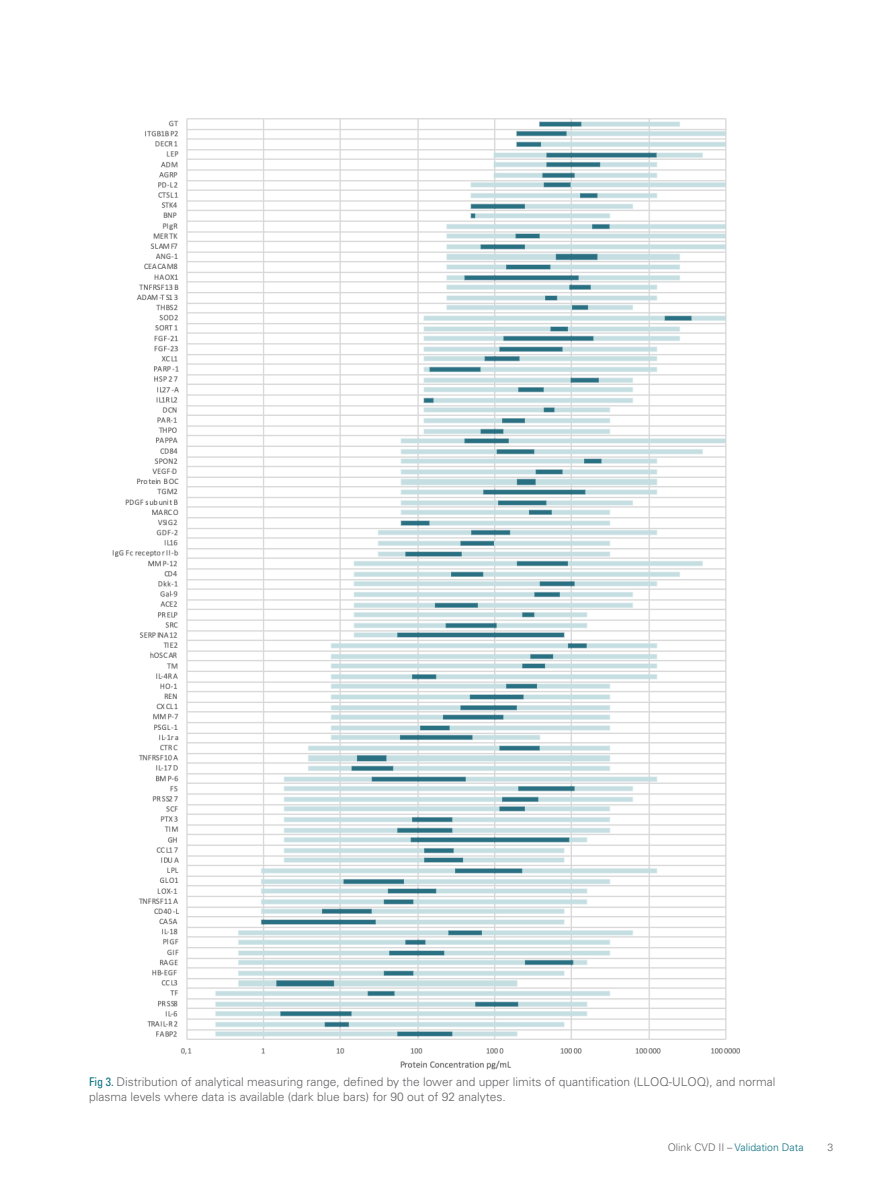
<style>
.page{position:relative;width:893px;height:1191px;background:#fff}
.page>*{position:absolute;margin:0;border:0;box-sizing:border-box;transform-origin:0 0}
.t1{font:300 12px/14.4px "Univers LT Std";color:#636366}
.t2{font:300 10.5px "Univers LT Std";color:#0a7081}
.t3{font:300 10.5px "Univers LT Std";color:#636366}
.s1{font-weight:400;font-stretch:condensed;color:#0a7081}
.s2{color:#636366}
</style>
<div class="page">
<img style="left:112px;top:118px;width:628px;height:952px">
<p class="t1" style="left:89px;top:1075px;width:688px"><span class="s1">Fig 3.</span> Distribution of analytical measuring range, defined by the lower and upper limits of quantification (LLOQ-ULOQ), and normal plasma levels where data is available (dark blue bars) for 90 out of 92 analytes.</p>
<p class="t2" style="left:668px;top:1140px;width:137px"><span class="s2">Olink CVD II –</span> Validation Data</p>
<p class="t3" style="left:828px;top:1140px;width:7px">3</p>
</div>
